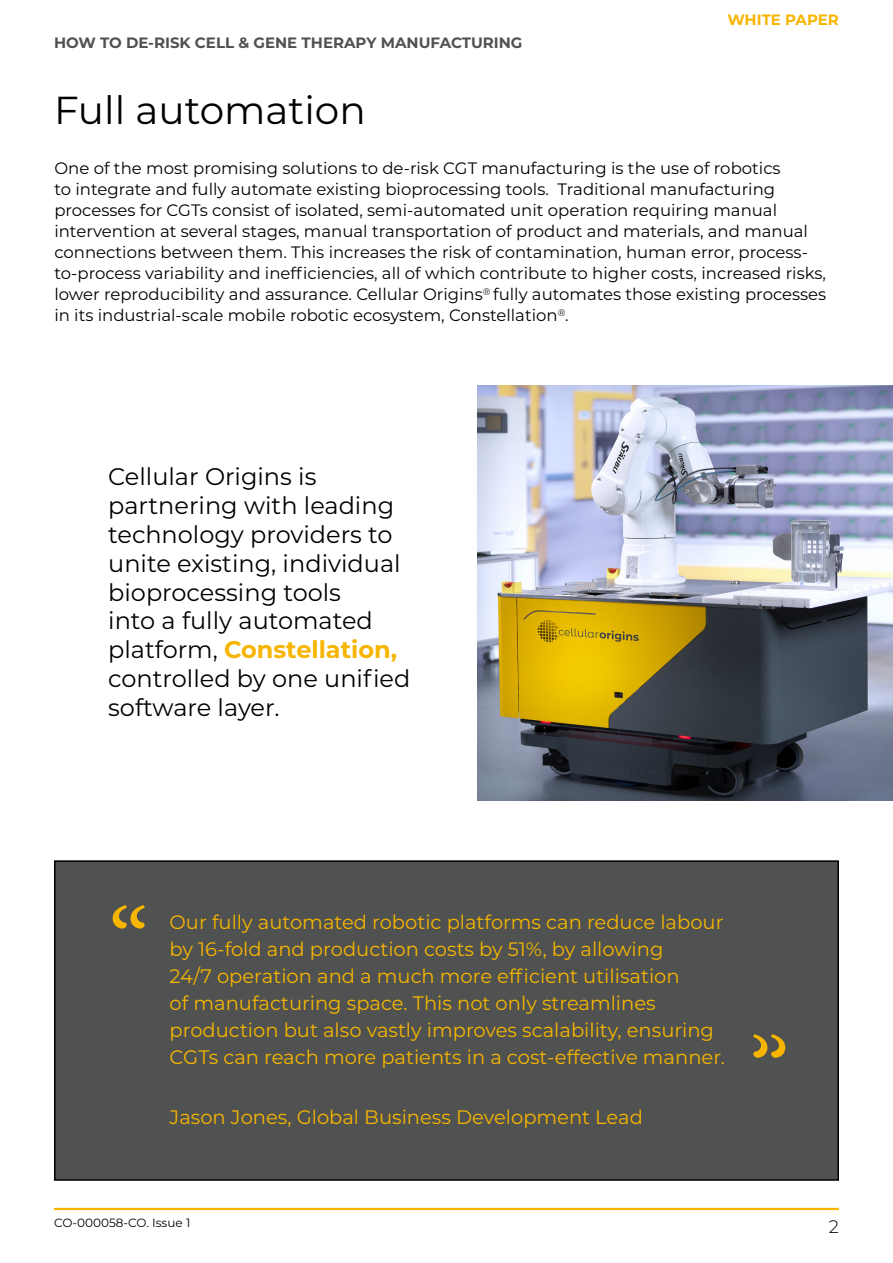
<style>
.page{position:relative;width:893px;height:1263px;background:#fff}
.page>*{position:absolute;margin:0;border:0;box-sizing:border-box;transform-origin:0 0}
.t1{font:102px "Minion Pro";color:#f7b500}
.t2{font:39px "Montserrat";color:#000}
.t3{font:24px/28.8px "Montserrat";color:#000}
.t4{font:19.5px/27px "Montserrat";color:#f7b500}
.t5{font:300 18px "Montserrat";color:#000}
.t6{font:16.5px/21px "Montserrat";color:#000}
.t7{font:700 15px "Montserrat";color:#4f5250}
.t8{font:700 15px "Montserrat";color:#f7b500}
.t9{font:12px "Montserrat";color:#000}
.s1{font-weight:700;color:#f7b500}
</style>
<div class="page">
<hr style="left:54px;top:1208px;width:785px;height:2px;background:#f7b500">
<div style="left:55px;top:861px;width:783px;height:319px;background:#4f5250"></div>
<div style="left:54px;top:860px;width:785px;height:321px;border:2px solid #000"></div>
<img style="left:477px;top:385px;width:416px;height:416px">
<p class="t7" style="left:54px;top:31px;width:470px">HOW TO DE-RISK CELL &amp; GENE THERAPY MANUFACTURING</p>
<p class="t8" style="left:727px;top:9px;width:113px">WHITE PAPER</p>
<p class="t2" style="left:54px;top:83px;width:313px">Full automation</p>
<p class="t6" style="left:54px;top:157px;width:773px">One of the most promising solutions to de-risk CGT manufacturing is the use of robotics<br>to integrate and fully automate existing bioprocessing tools. Traditional manufacturing processes for CGTs consist of isolated, semi-automated unit operation requiring manual intervention at several stages, manual transportation of product and materials, and manual connections between them. This increases the risk of contamination, human error, process&shy;to-process variability and inefficiencies, all of which contribute to higher costs, increased risks, lower reproducibility and assurance. Cellular Origins<sup>®</sup> fully automates those existing processes in its industrial-scale mobile robotic ecosystem, Constellation<sup>®</sup>.</p>
<p class="t3" style="left:108px;top:461px;width:287px">Cellular Origins is partnering with leading technology providers to</p>
<p class="t3" style="left:108px;top:548px;width:304px">unite existing, individual bioprocessing tools<br>into a fully automated platform, <span class="s1">Constellation, </span>controlled by one unified software layer.</p>
<p class="t1" style="left:108px;top:877px;width:42px">“</p>
<p class="t4" style="left:170px;top:908px;width:557px">Our fully automated robotic platforms can reduce labour by 16-fold and production costs by 51%, by allowing<br>24/7 operation and a much more efficient utilisation<br>of manufacturing space. This not only streamlines production but also vastly improves scalability, ensuring CGTs can reach more patients in a cost-effective manner.</p>
<p class="t4" style="left:170px;top:1103px;width:475px">Jason Jones, Global Business Development Lead</p>
<p class="t9" style="left:54px;top:1214px;width:138px">CO-000058-CO. Issue 1</p>
<p class="t5" style="left:829px;top:1214px;width:12px">2</p>
</div>
